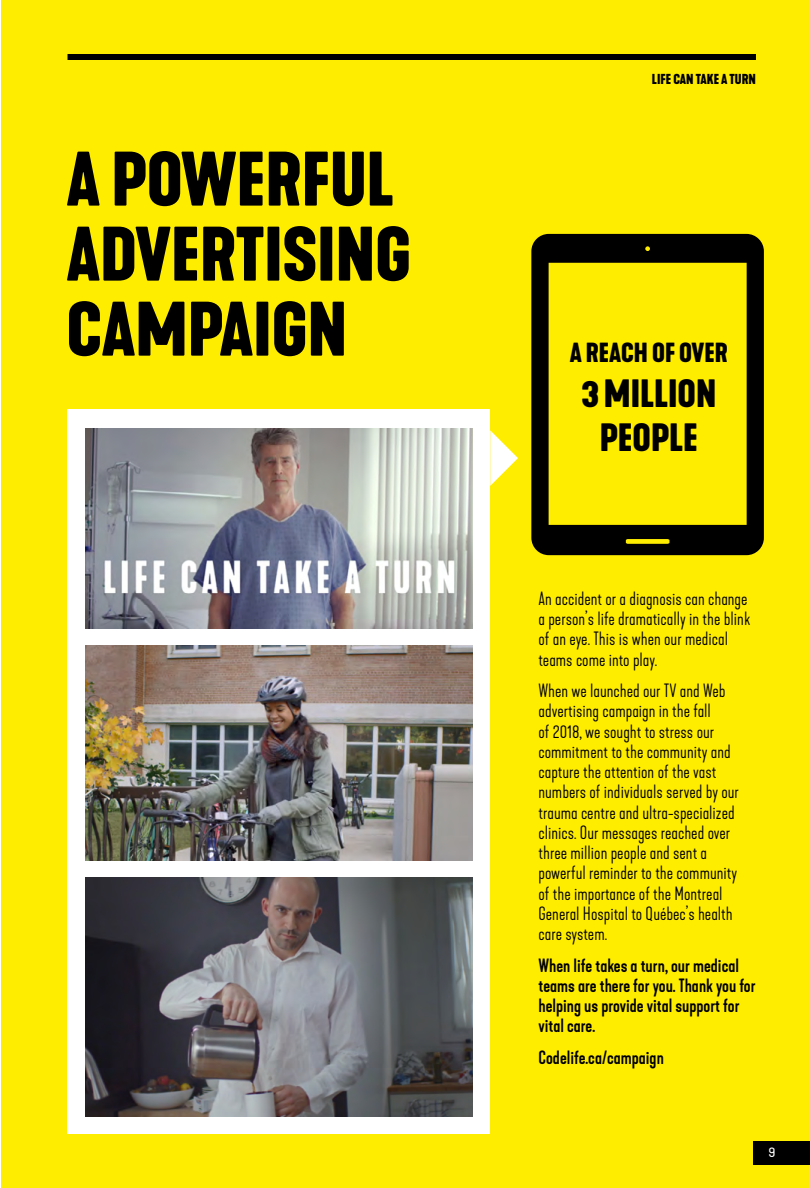
<style>
.page{position:relative;width:810px;height:1188px;background:#fff}
.page>*{position:absolute;margin:0;border:0;box-sizing:border-box;transform-origin:0 0}
.t1{font:700 72px/75px "Kapra Neue";color:#000}
.t2{font:700 36.9px/44.2px "Kapra Neue";color:#000;text-align:center}
.t3{font:700 25.8px "Kapra Neue";color:#000}
.t4{font:300 18px/20.2px "Kapra Neue";color:#000}
.t5{font:500 18px/20.2px "Kapra Neue";color:#000}
.t6{font:700 13.5px "Kapra Neue";color:#000}
.t7{font:expanded 13.5px "Kapra Neue";color:#fff}
</style>
<div class="page">
<div style="left:1px;top:0;width:809px;height:1188px;background:#ffed00"></div>
<div style="left:754px;top:1142px;width:56px;height:23px;background:#000"></div>
<div style="left:68px;top:54px;width:688px;height:6px;background:#000"></div>
<div style="left:68px;top:409px;width:422px;height:725px;background:#fff"></div>
<img style="left:86px;top:429px;width:387px;height:200px">
<img style="left:86px;top:878px;width:387px;height:238px">
<img style="left:86px;top:645px;width:387px;height:215px">
<svg style="left:531px;top:234px;width:233px;height:321px"></svg>
<svg style="left:490px;top:430px;width:28px;height:56px"></svg>
<h1 class="t1" style="left:66px;top:143px;width:346px">A POWERFUL<br>ADVERTISING<br>CAMPAIGN</h1>
<p class="t6" style="left:654px;top:70px;width:101px">CAMPAGNE CODE ViE</p>
<p class="t6" style="left:652px;top:70px;width:106px">LIFE CAN TAKE A TURN</p>
<h3 class="t3" style="left:570px;top:336px;width:160px">A REACH OF OVER</h3>
<h2 class="t2" style="left:581px;top:372px;width:136px">3MILLION<br>PEOPLE</h2>
<p class="t4" style="left:538px;top:589px;width:213px">An accident or a diagnosis can change a person’s life dramatically in the blink of an eye. This is when our medical teams come into play.</p>
<p class="t4" style="left:538px;top:681px;width:202px">When we launched our TV and Web advertising campaign in the fall<br>of 2018, we sought to stress our commitment to the community and capture the attention of the vast numbers of individuals served by our trauma centre and ultra-specialized clinics. Our messages reached over three million people and sent a powerful reminder to the community of the importance of the Montreal<br>General Hospital to Québec’s health care system.</p>
<p class="t5" style="left:538px;top:955px;width:219px">When life takes a turn, our medical teams are there for you. Thank you for helping us provide vital support for vital care.</p>
<p class="t5" style="left:538px;top:1048px;width:127px">Codelife.ca/campaign</p>
<p class="t7" style="left:768px;top:1144px;width:8px">9</p>
</div>
